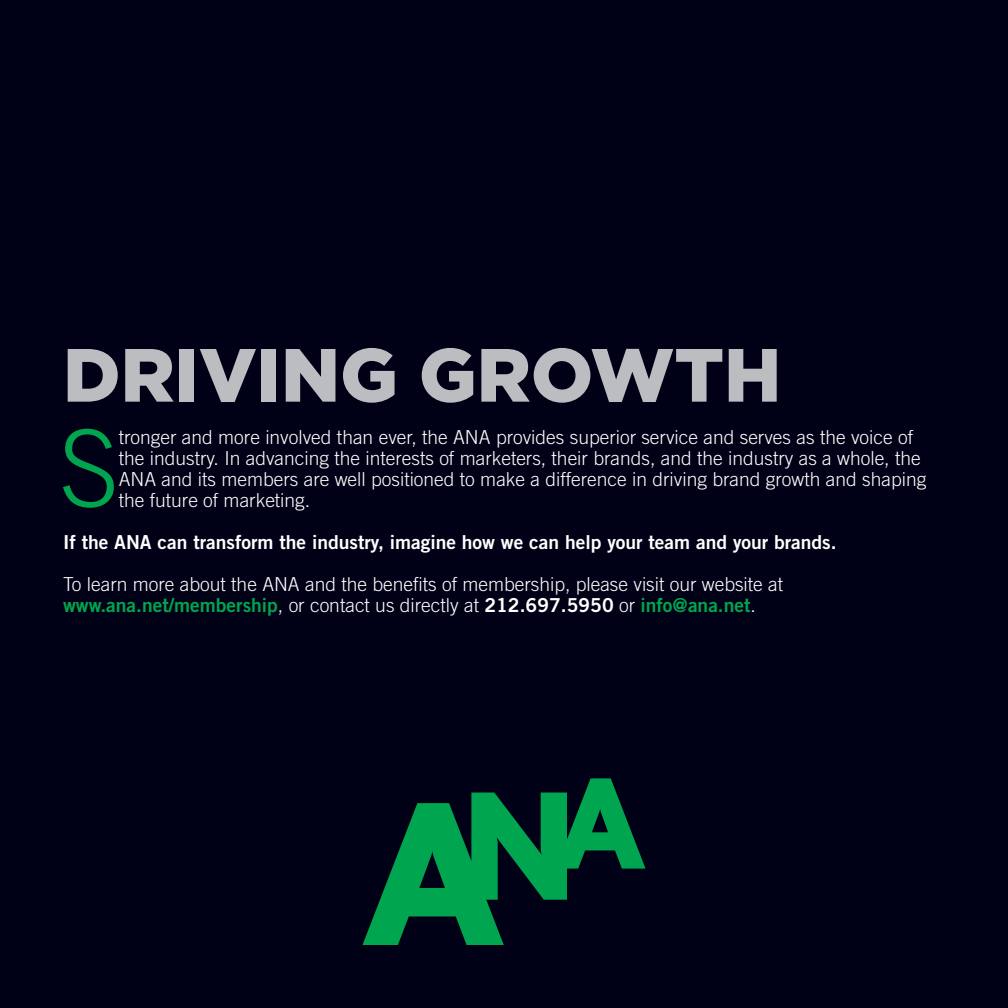
<style>
.page{position:relative;width:1008px;height:1008px;background:#000117}
.page>*{position:absolute;margin:0;border:0;box-sizing:border-box;transform-origin:0 0}
.t1{font:300 106.58px "Trade Gothic";color:#00a54f}
.t2{font:900 75.25px "Gotham";color:#bcbdc0}
.t3{font:300 19.25px/21px "Trade Gothic";color:#fff}
.t4{font:19.25px "Trade Gothic Bold Two";color:#fff}
.t5{font:19.25px "Trade Gothic Bold Two";color:#00a54f}
.s1{font-family:"Trade Gothic";font-weight:300;color:#fff}
.s2{color:#fff}
</style>
<div class="page">
<svg style="left:362px;top:778px;width:284px;height:167px"></svg>
<h2 class="t2" style="left:63px;top:332px;width:720px">DRIVING GROWTH</h2>
<h1 class="t1" style="left:60px;top:406px;width:61px">S</h1>
<p class="t3" style="left:119px;top:426px;width:809px">tronger and more involved than ever, the ANA provides superior service and serves as the voice of the industry. In advancing the interests of marketers, their brands, and the industry as a whole, the ANA and its members are well positioned to make a difference in driving brand growth and shaping the future of marketing.</p>
<p class="t4" style="left:63px;top:530px;width:775px">If the ANA can transform the industry, imagine how we can help your team and your brands.</p>
<p class="t3" style="left:63px;top:573px;width:722px">To learn more about the ANA and the benefits of membership, please visit our website at</p>
<p class="t5" style="left:63px;top:593px;width:694px">www.ana.net/membership<span class="s1">, or contact us directly at</span> <span class="s2">212.697.5950</span> <span class="s1">or</span> info@ana.net<span class="s1">.</span></p>
</div>
